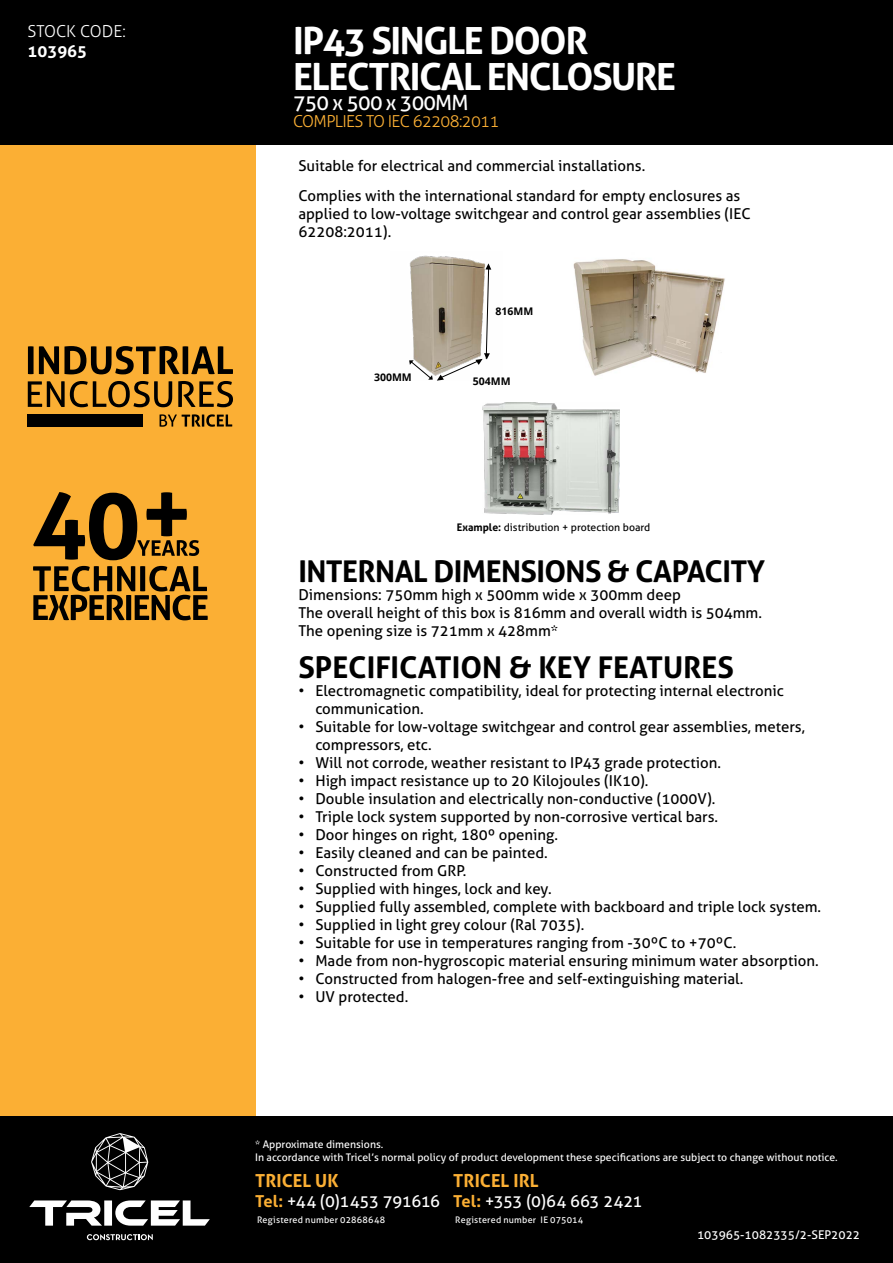
<style>
.page{position:relative;width:893px;height:1263px;background:#fff}
.page>*{position:absolute;margin:0;border:0;box-sizing:border-box;transform-origin:0 0}
.t1{font:700 37.5px/36px "Aller";letter-spacing:-.04em;color:#fff}
.t2{font:700 30px "Aller";letter-spacing:-.02em;color:#000}
.t3{font:700 30px "Aller";color:#000}
.t4{font:21px "Aller";letter-spacing:-.04em;color:#fff}
.t5{font:700 18px "Aller";letter-spacing:.005em;color:#fbaf34}
.t6{font:16.5px "Aller";letter-spacing:-.025em;color:#fff}
.t7{font:300 16.5px "Aller";letter-spacing:-.04em;color:#fbaf34}
.t8{font:300 16.5px "Aller";color:#fff}
.t9{font:700 16.5px "Aller";color:#fff}
.t10{font:15px/18px "Aller";color:#000}
.t11{font:12px "Aller";color:#fff}
.t12{font:10.5px/12.6px "Aller";color:#fff}
.t13{font:10.5px "Aller";color:#000}
.t14{font:700 10.5px "Open Sans";color:#000}
.t15{font:9px "Aller";letter-spacing:.025em;color:#fff}
.s1{font-weight:700}
.s2{font-weight:700;color:#fbaf34}
</style>
<div class="page">
<img style="left:410px;top:255px;width:82px;height:15px">
<div style="left:0;top:0;width:893px;height:145px;background:#000"></div>
<div style="left:0;top:145px;width:255px;height:971px;background:#fbaf34"></div>
<div style="left:0;top:1116px;width:893px;height:147px;background:#000"></div>
<svg style="left:91px;top:1133px;width:57px;height:57px"></svg>
<svg style="left:29px;top:1200px;width:181px;height:25px"></svg>
<svg style="left:87px;top:1234px;width:66px;height:6px"></svg>
<svg style="left:33px;top:492px;width:166px;height:68px"></svg>
<svg style="left:33px;top:566px;width:175px;height:54px"></svg>
<svg style="left:409px;top:263px;width:82px;height:118px"></svg>
<img style="left:483px;top:403px;width:137px;height:112px">
<img style="left:573px;top:259px;width:152px;height:117px">
<svg style="left:28px;top:346px;width:205px;height:28px"></svg>
<svg style="left:28px;top:381px;width:144px;height:26px"></svg>
<svg style="left:178px;top:381px;width:55px;height:26px"></svg>
<svg style="left:160px;top:414px;width:72px;height:13px"></svg>
<div style="left:28px;top:414px;width:115px;height:13px;background:#000"></div>
<p class="t8" style="left:28px;top:22px;width:100px">STOCK CODE:</p>
<p class="t9" style="left:28px;top:41px;width:61px">103965</p>
<h1 class="t1" style="left:293px;top:23px;width:385px">IP43 SINGLE DOOR<br>ELECTRICAL ENCLOSURE</h1>
<h3 class="t4" style="left:293px;top:90px;width:177px">750 x 500 x 300MM</h3>
<p class="t7" style="left:293px;top:111px;width:208px">COMPLIES TO IEC 62208:2011</p>
<p class="t10" style="left:298px;top:151px;width:443px;line-height:30px">Suitable for electrical and commercial installations.<br>Complies with the international standard for empty enclosures as</p>
<p class="t10" style="left:298px;top:205px;width:454px">applied to low-voltage switchgear and control gear assemblies (IEC<br>62208:2011).</p>
<p class="t14" style="left:374px;top:370px;width:39px">300MM</p>
<p class="t14" style="left:496px;top:304px;width:39px">816MM</p>
<p class="t14" style="left:473px;top:374px;width:39px">504MM</p>
<p class="t13" style="left:457px;top:521px;width:195px"><span class="s1">Example:</span> distribution + protection board</p>
<h2 class="t2" style="left:298px;top:552px;width:468px">INTERNAL DIMENSIONS &amp; CAPACITY</h2>
<p class="t10" style="left:298px;top:585px;width:465px">Dimensions: 750mm high x 500mm wide x 300mm deep<br>The overall height of this box is 816mm and overall width is 504mm.<br>The opening size is 721mm x 428mm*</p>
<h2 class="t3" style="left:298px;top:648px;width:437px">SPECIFICATION &amp; KEY FEATURES</h2>
<p class="t10" style="left:315px;top:681px;width:470px;text-indent:-17px">• Electromagnetic compatibility, ideal for protecting internal electronic communication.</p>
<p class="t10" style="left:315px;top:717px;width:491px;text-indent:-17px">• Suitable for low-voltage switchgear and control gear assemblies, meters, compressors, etc.</p>
<p class="t10" style="left:298px;top:753px;width:424px">• Will not corrode, weather resistant to IP43 grade protection.</p>
<p class="t10" style="left:298px;top:771px;width:352px">• High impact resistance up to 20 Kilojoules (IK10).</p>
<p class="t10" style="left:298px;top:789px;width:419px">• Double insulation and electrically non-conductive (1000V).</p>
<p class="t10" style="left:298px;top:807px;width:421px">• Triple lock system supported by non-corrosive vertical bars.</p>
<p class="t10" style="left:298px;top:825px;width:261px">• Door hinges on right, 180º opening.</p>
<p class="t10" style="left:298px;top:843px;width:251px">• Easily cleaned and can be painted.</p>
<p class="t10" style="left:298px;top:861px;width:170px">• Constructed from GRP.</p>
<p class="t10" style="left:298px;top:879px;width:255px">• Supplied with hinges, lock and key.</p>
<p class="t10" style="left:298px;top:897px;width:524px">• Supplied fully assembled, complete with backboard and triple lock system.</p>
<p class="t10" style="left:298px;top:915px;width:287px">• Supplied in light grey colour (Ral 7035).</p>
<p class="t10" style="left:298px;top:933px;width:439px">• Suitable for use in temperatures ranging from -30ºC to +70ºC.</p>
<p class="t10" style="left:298px;top:951px;width:522px">• Made from non-hygroscopic material ensuring minimum water absorption.</p>
<p class="t10" style="left:298px;top:969px;width:446px">• Constructed from halogen-free and self-extinguishing material.</p>
<p class="t10" style="left:298px;top:987px;width:111px">• UV protected.</p>
<p class="t12" style="left:255px;top:1138px;width:584px">* Approximate dimensions.<br>In accordance with Tricel’s normal policy of product development these specifications are subject to change without notice.</p>
<p class="t5" style="left:255px;top:1169px;width:85px">TRICEL UK</p>
<p class="t6" style="left:255px;top:1191px;width:186px"><span class="s2">Tel:</span> +44 (0)1453 791616</p>
<p class="t15" style="left:257px;top:1214px;width:130px">Registered number 02868648</p>
<p class="t5" style="left:453px;top:1169px;width:87px">TRICEL IRL</p>
<p class="t6" style="left:453px;top:1191px;width:191px"><span class="s2">Tel:</span> +353 (0)64 663 2421</p>
<p class="t15" style="left:455px;top:1214px;width:130px">Registered number IE 075014</p>
<p class="t11" style="left:697px;top:1228px;width:164px">103965-1082335/2-SEP2022</p>
</div>
